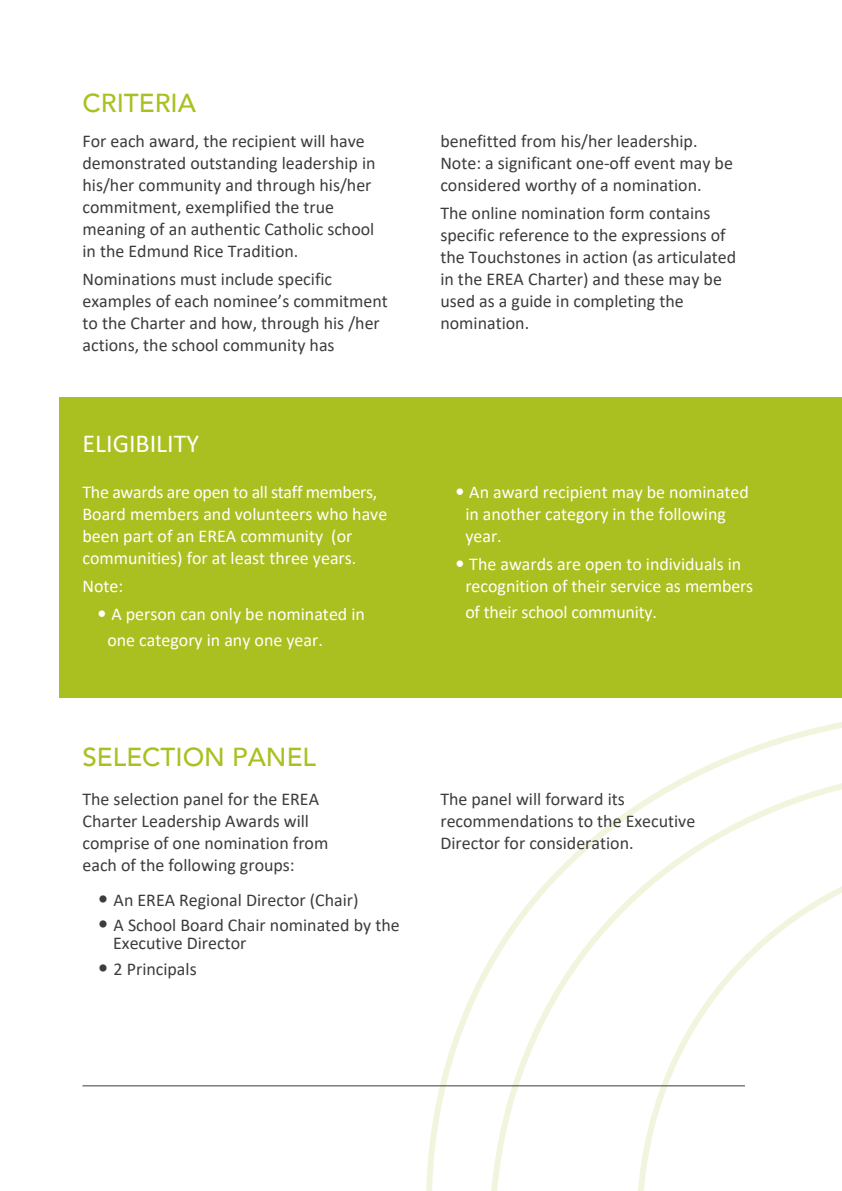
<style>
.page{position:relative;width:842px;height:1191px;background:#fff}
.page>*{position:absolute;margin:0;border:0;box-sizing:border-box;transform-origin:0 0}
.t1{font:500 26px "Avenir";color:#aac020}
.t2{font:26px "Calibri";color:#fff}
.t3{font:18px/22px "Calibri";color:#3c3c3b}
.t4{font:18px/22px "Calibri";color:#fff}
.s1{font-family:"Avenir";font-weight:500}
.s2{font-family:"Avenir";font-weight:500;font-size:20px}
</style>
<div class="page">
<svg style="left:426px;top:722px;width:416px;height:469px"></svg>
<svg style="left:606px;top:844px;width:236px;height:347px"></svg>
<div style="left:59px;top:397px;width:783px;height:300px;background:#aac020"></div>
<hr style="left:82px;top:1085px;width:663px;height:1px;background:#3c3c3b">
<h1 class="t1" style="left:82px;top:80px;width:115px">CRITERIA</h1>
<p class="t3" style="left:82px;top:130px;width:295px">For each award, the recipient will have demonstrated outstanding leadership in his/her community and through his/her commitment, exemplified the true meaning of an authentic Catholic school in the Edmund Rice Tradition.</p>
<p class="t3" style="left:82px;top:268px;width:307px">Nominations must include specific examples of each nominee’s commitment to the Charter and how, through his /her actions, the school community has</p>
<h1 class="t2" style="left:82px;top:425px;width:118px">ELIGIBILITY</h1>
<p class="t4" style="left:82px;top:481px;width:306px">The awards are open to all staff members, Board members and volunteers who have been part of an EREA community (or communities) for at least three years.</p>
<p class="t4" style="left:82px;top:575px;width:42px">Note:</p>
<p class="t4" style="left:107px;top:601px;width:259px;line-height:26px;text-indent:-10px"><span class="s1">•</span> A person can only be nominated in one category in any one year.</p>
<h1 class="t1" style="left:82px;top:734px;width:235px">SELECTION PANEL</h1>
<p class="t3" style="left:82px;top:787px;width:247px">The selection panel for the EREA<br>Charter Leadership Awards will comprise of one nomination from each of the following groups:</p>
<p class="t3" style="left:98px;top:889px;width:262px"><span class="s2">•</span> An EREA Regional Director (Chair)</p>
<p class="t3" style="left:113px;top:915px;width:288px;line-height:18px;text-indent:-15px"><span class="s2">•</span> A School Board Chair nominated by the<br>Executive Director</p>
<p class="t3" style="left:98px;top:957px;width:100px"><span class="s2">•</span> 2 Principals</p>
<p class="t3" style="left:440px;top:130px;width:294px">benefitted from his/her leadership.<br>Note: a significant one-off event may be considered worthy of a nomination.</p>
<p class="t3" style="left:440px;top:202px;width:297px">The online nomination form contains specific reference to the expressions of the Touchstones in action (as articulated in the EREA Charter) and these may be used as a guide in completing the nomination.</p>
<p class="t4" style="left:465px;top:481px;width:285px;text-indent:-10px"><span class="s1">•</span> An award recipient may be nominated in another category in the following year.</p>
<p class="t4" style="left:465px;top:553px;width:289px;text-indent:-10px"><span class="s1">•</span> The awards are open to individuals in recognition of their service as members</p>
<p class="t4" style="left:465px;top:601px;width:193px">of their school community.</p>
<p class="t3" style="left:440px;top:787px;width:256px">The panel will forward its recommendations to the Executive<br>Director for consideration.</p>
</div>
